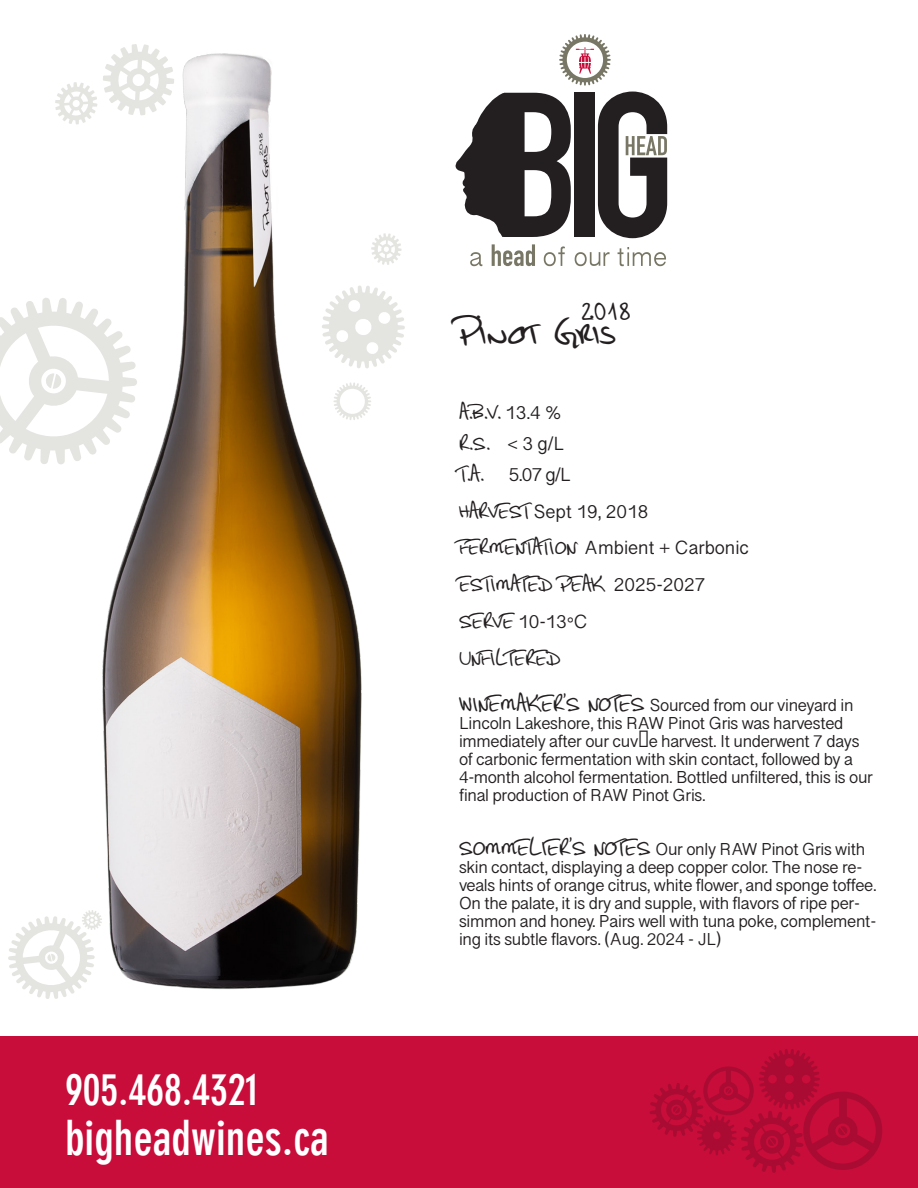
<style>
.page{position:relative;width:918px;height:1188px;background:#fff}
.page>*{position:absolute;margin:0;border:0;box-sizing:border-box;transform-origin:0 0}
.t1{font:700 condensed 48px "DIN Neuzeit Grotesk Std";color:#fff}
.t2{font:700 condensed 43.5px "DIN Neuzeit Grotesk Std";color:#fff}
.t3{font:39px "Carlo Handwriting";letter-spacing:.02em;color:#231f20}
.t4{font:27px "Carlo Handwriting";color:#231f20}
.t5{font:21px "Carlo Handwriting";color:#231f20}
.t6{font:16.5px/30.8px "Oriya Sangam MN";color:#231f20}
.t7{font:15px/18px "Oriya Sangam MN";letter-spacing:-.02em;color:#231f20}
.s1{font-family:"Oriya Sangam MN";font-size:16.5px}
.s2{font-family:"Carlo Handwriting";font-size:21px}
.s3{font-family:"Carlo Handwriting";font-size:22.5px}
</style>
<div class="page">
<div style="left:0;top:1037px;width:918px;height:151px;background:#c80d3a"></div>
<svg style="left:650px;top:1049px;width:232px;height:124px"></svg>
<svg style="left:456px;top:93px;width:115px;height:144px"></svg>
<div style="left:575px;top:93px;width:20px;height:144px;background:#231f20"></div>
<svg style="left:598px;top:92px;width:69px;height:146px"></svg>
<svg style="left:559px;top:34px;width:52px;height:52px"></svg>
<svg style="left:470px;top:252px;width:12px;height:14px"></svg>
<svg style="left:492px;top:244px;width:43px;height:22px"></svg>
<svg style="left:544px;top:246px;width:21px;height:20px"></svg>
<svg style="left:575px;top:252px;width:35px;height:14px"></svg>
<svg style="left:618px;top:247px;width:48px;height:19px"></svg>
<img style="left:0;top:44px;width:456px;height:955px">
<h2 class="t2" style="left:65px;top:1072px;width:195px">905.468.4321</h2>
<h1 class="t1" style="left:65px;top:1118px;width:265px">bigheadwines.ca</h1>
<h3 class="t4" style="left:582px;top:293px;width:51px">2018</h3>
<h3 class="t3" style="left:459px;top:305px;width:158px">Pinot Gris</h3>
<h3 class="t5" style="left:459px;top:398px;width:104px">A.B.V. <span class="s1">13.4 %</span></h3>
<p class="t6" style="left:459px;top:429px;width:114px"><span class="s2">R.S.</span> &lt; 3 g/L<br><span class="s2">T.A.</span> 5.07 g/L</p>
<p class="t6" style="left:459px;top:496px;width:191px"><span class="s2">HARVEST</span> Sept 19, 2018</p>
<p class="t6" style="left:459px;top:533px;width:292px"><span class="s2">FERMENTATION</span> Ambient + Carbonic</p>
<h3 class="t5" style="left:459px;top:570px;width:248px">ESTIMATED PEAK <span class="s1">2025-2027</span></h3>
<p class="t6" style="left:459px;top:607px;width:130px"><span class="s2">SERVE</span> 10-13ଂC</p>
<h3 class="t5" style="left:459px;top:644px;width:103px">UNFILTERED</h3>
<p class="t7" style="left:459px;top:697px;width:415px"><span class="s3">WINEMAKER’S NOTES</span> Sourced from our vineyard in Lincoln Lakeshore, this RAW Pinot Gris was harvested immediately after our cuvée harvest. It underwent 7 days of carbonic fermentation with skin contact, followed by a 4-month alcohol fermentation. Bottled unfiltered, this is our final production of RAW Pinot Gris.</p>
<p class="t7" style="left:459px;top:841px;width:419px"><span class="s3">SOMMELIER’S NOTES</span> Our only RAW Pinot Gris with skin contact, displaying a deep copper color. The nose re&shy;veals hints of orange citrus, white flower, and sponge toffee.<br>On the palate, it is dry and supple, with flavors of ripe per&shy;simmon and honey. Pairs well with tuna poke, complement&shy;ing its subtle flavors. (Aug. 2024 - JL)</p>
</div>
